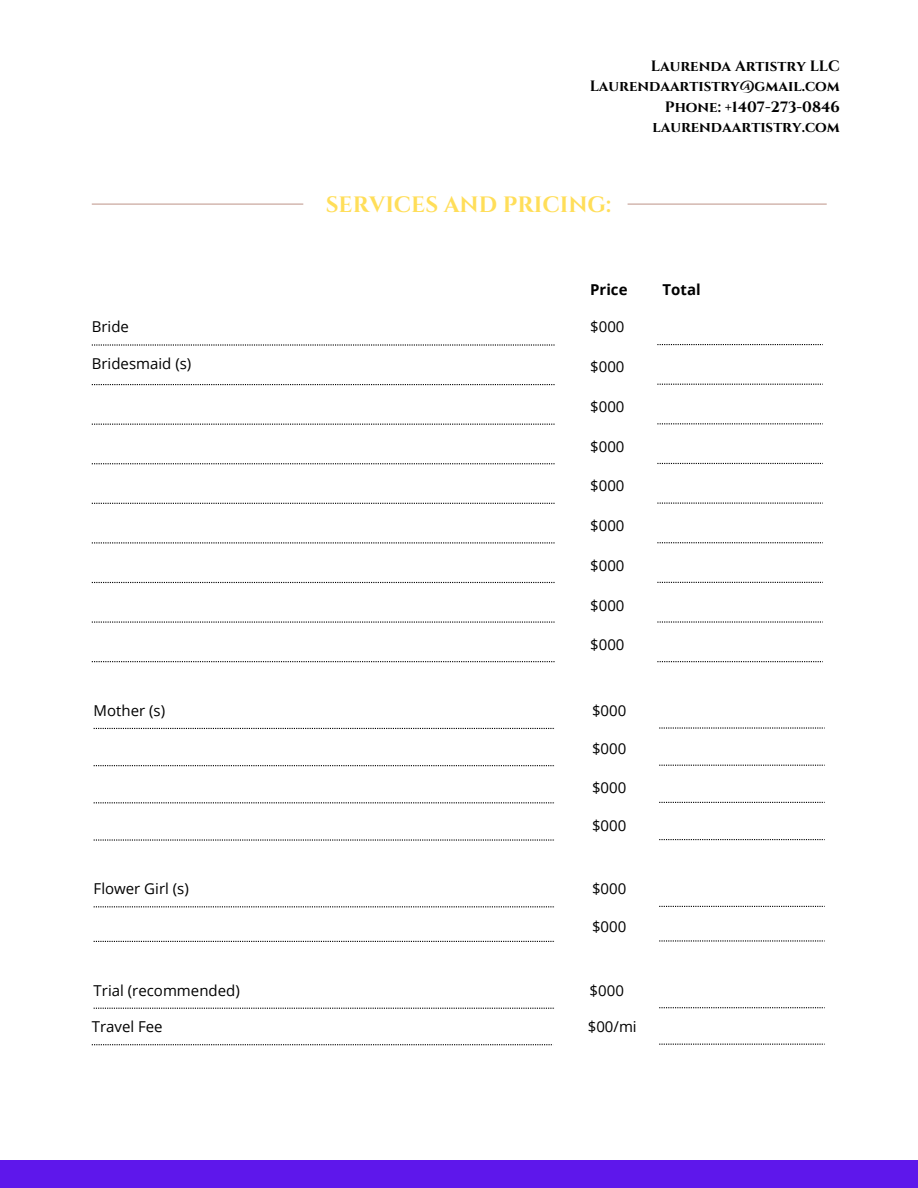
<style>
.page{position:relative;width:918px;height:1188px;background:#fff}
.page>*{position:absolute;margin:0;border:0;box-sizing:border-box;transform-origin:0 0}
.t1{font:700 22.2px "Cinzel";color:#ffde59}
.t2{font:15px "Open Sans";color:#000}
.t3{font:700 15px/20.2px "Cinzel";color:#000;text-align:right}
.t4{font:700 15px "Open Sans";color:#000}
</style>
<div class="page">
<hr style="left:92px;top:204px;width:211px;height:1px;background:#c59f94">
<hr style="left:628px;top:204px;width:199px;height:1px;background:#c59f94">
<svg style="left:657px;top:344px;width:166px;height:1px"></svg>
<svg style="left:657px;top:384px;width:166px;height:1px"></svg>
<svg style="left:659px;top:727px;width:166px;height:2px"></svg>
<svg style="left:659px;top:906px;width:166px;height:1px"></svg>
<svg style="left:657px;top:423px;width:166px;height:1px"></svg>
<svg style="left:659px;top:765px;width:166px;height:1px"></svg>
<svg style="left:659px;top:940px;width:166px;height:2px"></svg>
<svg style="left:659px;top:1007px;width:166px;height:1px"></svg>
<svg style="left:659px;top:1044px;width:166px;height:1px"></svg>
<svg style="left:657px;top:463px;width:166px;height:1px"></svg>
<svg style="left:659px;top:802px;width:166px;height:1px"></svg>
<svg style="left:657px;top:503px;width:166px;height:1px"></svg>
<svg style="left:659px;top:839px;width:166px;height:1px"></svg>
<svg style="left:657px;top:542px;width:166px;height:1px"></svg>
<svg style="left:657px;top:582px;width:166px;height:1px"></svg>
<svg style="left:657px;top:621px;width:166px;height:2px"></svg>
<svg style="left:657px;top:661px;width:166px;height:1px"></svg>
<svg style="left:92px;top:344px;width:463px;height:2px"></svg>
<svg style="left:92px;top:384px;width:463px;height:1px"></svg>
<svg style="left:94px;top:728px;width:460px;height:1px"></svg>
<svg style="left:94px;top:906px;width:460px;height:1px"></svg>
<svg style="left:94px;top:1008px;width:460px;height:1px"></svg>
<svg style="left:92px;top:1044px;width:460px;height:1px"></svg>
<svg style="left:92px;top:424px;width:463px;height:1px"></svg>
<svg style="left:94px;top:765px;width:460px;height:1px"></svg>
<svg style="left:94px;top:941px;width:460px;height:1px"></svg>
<svg style="left:92px;top:463px;width:463px;height:1px"></svg>
<svg style="left:94px;top:802px;width:460px;height:1px"></svg>
<svg style="left:92px;top:503px;width:463px;height:1px"></svg>
<svg style="left:94px;top:839px;width:460px;height:2px"></svg>
<svg style="left:92px;top:542px;width:463px;height:1px"></svg>
<svg style="left:92px;top:582px;width:463px;height:1px"></svg>
<svg style="left:92px;top:622px;width:463px;height:1px"></svg>
<svg style="left:92px;top:661px;width:463px;height:1px"></svg>
<div style="left:0;top:1160px;width:918px;height:28px;background:#5e17eb"></div>
<p class="t3" style="left:590px;top:56px;width:252px">Laurenda Artistry LLC<br>Laurendaartistry@gmail.com<br>Phone: +1407-273-0846 laurendaartistry.com</p>
<h1 class="t1" style="left:326px;top:190px;width:287px">SERVICES AND PRICING:</h1>
<p class="t4" style="left:590px;top:278px;width:39px">Price</p>
<p class="t4" style="left:663px;top:278px;width:40px">Total</p>
<p class="t2" style="left:92px;top:316px;width:39px">Bride</p>
<p class="t2" style="left:92px;top:353px;width:101px">Bridesmaid (s)</p>
<p class="t2" style="left:590px;top:316px;width:36px">$000</p>
<p class="t2" style="left:590px;top:356px;width:36px">$000</p>
<p class="t2" style="left:590px;top:396px;width:36px">$000</p>
<p class="t2" style="left:590px;top:436px;width:36px">$000</p>
<p class="t2" style="left:590px;top:475px;width:36px">$000</p>
<p class="t2" style="left:590px;top:515px;width:36px">$000</p>
<p class="t2" style="left:590px;top:555px;width:36px">$000</p>
<p class="t2" style="left:590px;top:595px;width:36px">$000</p>
<p class="t2" style="left:590px;top:634px;width:36px">$000</p>
<p class="t2" style="left:94px;top:700px;width:73px">Mother (s)</p>
<p class="t2" style="left:592px;top:700px;width:36px">$000</p>
<p class="t2" style="left:592px;top:738px;width:36px">$000</p>
<p class="t2" style="left:592px;top:777px;width:36px">$000</p>
<p class="t2" style="left:592px;top:815px;width:36px">$000</p>
<p class="t2" style="left:94px;top:878px;width:97px">Flower Girl (s)</p>
<p class="t2" style="left:592px;top:878px;width:36px">$000</p>
<p class="t2" style="left:592px;top:916px;width:36px">$000</p>
<p class="t2" style="left:94px;top:980px;width:148px">Trial (recommended)</p>
<p class="t2" style="left:92px;top:1016px;width:72px">Travel Fee</p>
<p class="t2" style="left:590px;top:980px;width:36px">$000</p>
<p class="t2" style="left:588px;top:1016px;width:50px">$00/mi</p>
</div>
